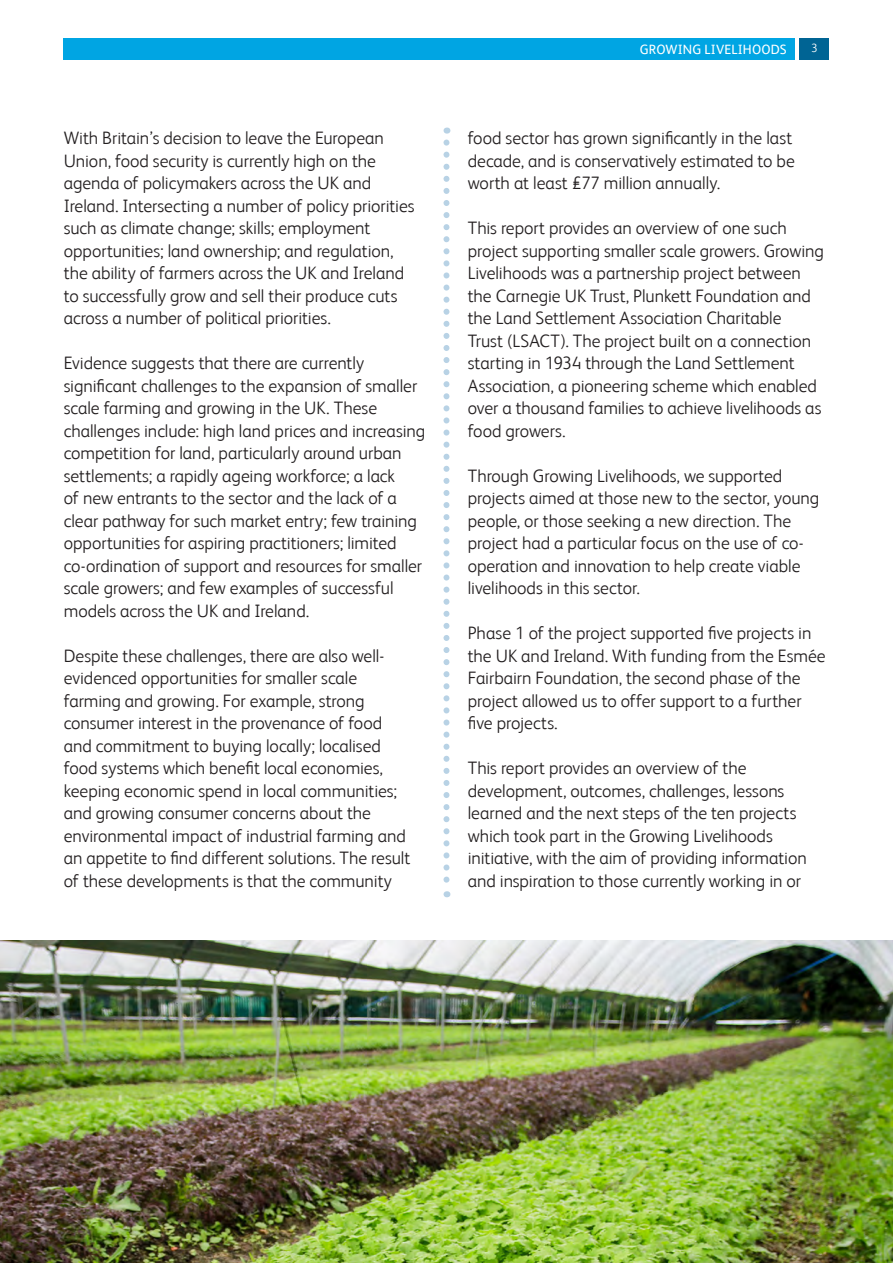
<style>
.page{position:relative;width:893px;height:1263px;background:#fff}
.page>*{position:absolute;margin:0;border:0;box-sizing:border-box;transform-origin:0 0}
._05_Body_text{font:300 18px/22.5px "FS Albert";letter-spacing:-.005em;color:#231f20}
.t1{font:13.5px "FS Albert";letter-spacing:.015em;color:#fff}
.t2{font:300 12px "FS Albert";color:#fff}
</style>
<div class="page">
<div style="left:799px;top:38px;width:30px;height:22px;background:#006494"></div>
<div style="left:64px;top:38px;width:731px;height:22px;background:#00a5e3"></div>
<svg style="left:443px;top:142px;width:6px;height:755px"></svg>
<img style="left:0;top:940px;width:893px;height:323px">
<p class="_05_Body_text" style="left:64px;top:126px;width:352px">With Britain’s decision to leave the European Union, food security is currently high on the agenda of policymakers across the UK and Ireland. Intersecting a number of policy priorities such as climate change; skills; employment opportunities; land ownership; and regulation, the ability of farmers across the UK and Ireland to successfully grow and sell their produce cuts across a number of political priorities.</p>
<p class="_05_Body_text" style="left:64px;top:351px;width:363px">Evidence suggests that there are currently significant challenges to the expansion of smaller scale farming and growing in the UK. These challenges include: high land prices and increasing competition for land, particularly around urban settlements; a rapidly ageing workforce; a lack<br>of new entrants to the sector and the lack of a clear pathway for such market entry; few training opportunities for aspiring practitioners; limited co-ordination of support and resources for smaller scale growers; and few examples of successful models across the UK and Ireland.</p>
<p class="_05_Body_text" style="left:64px;top:644px;width:348px">Despite these challenges, there are also well&shy;evidenced opportunities for smaller scale farming and growing. For example, strong consumer interest in the provenance of food and commitment to buying locally; localised food systems which benefit local economies, keeping economic spend in local communities; and growing consumer concerns about the environmental impact of industrial farming and an appetite to find different solutions. The result of these developments is that the community</p>
<p class="t1" style="left:640px;top:42px;width:148px">GROWING LIVELIHOODS</p>
<p class="t2" style="left:811px;top:41px;width:8px">3</p>
<p class="_05_Body_text" style="left:468px;top:126px;width:329px">food sector has grown significantly in the last decade, and is conservatively estimated to be worth at least £77 million annually.</p>
<p class="_05_Body_text" style="left:468px;top:216px;width:358px">This report provides an overview of one such project supporting smaller scale growers. Growing Livelihoods was a partnership project between the Carnegie UK Trust, Plunkett Foundation and the Land Settlement Association Charitable<br>Trust (LSACT). The project built on a connection starting in 1934 through the Land Settlement Association, a pioneering scheme which enabled over a thousand families to achieve livelihoods as food growers.</p>
<p class="_05_Body_text" style="left:468px;top:464px;width:353px">Through Growing Livelihoods, we supported projects aimed at those new to the sector, young people, or those seeking a new direction. The project had a particular focus on the use of co&shy;operation and innovation to help create viable livelihoods in this sector.</p>
<p class="_05_Body_text" style="left:468px;top:621px;width:359px">Phase 1 of the project supported five projects in the UK and Ireland. With funding from the Esmée Fairbairn Foundation, the second phase of the project allowed us to offer support to a further five projects.</p>
<p class="_05_Body_text" style="left:468px;top:756px;width:341px">This report provides an overview of the development, outcomes, challenges, lessons learned and the next steps of the ten projects which took part in the Growing Livelihoods initiative, with the aim of providing information and inspiration to those currently working in or</p>
</div>
